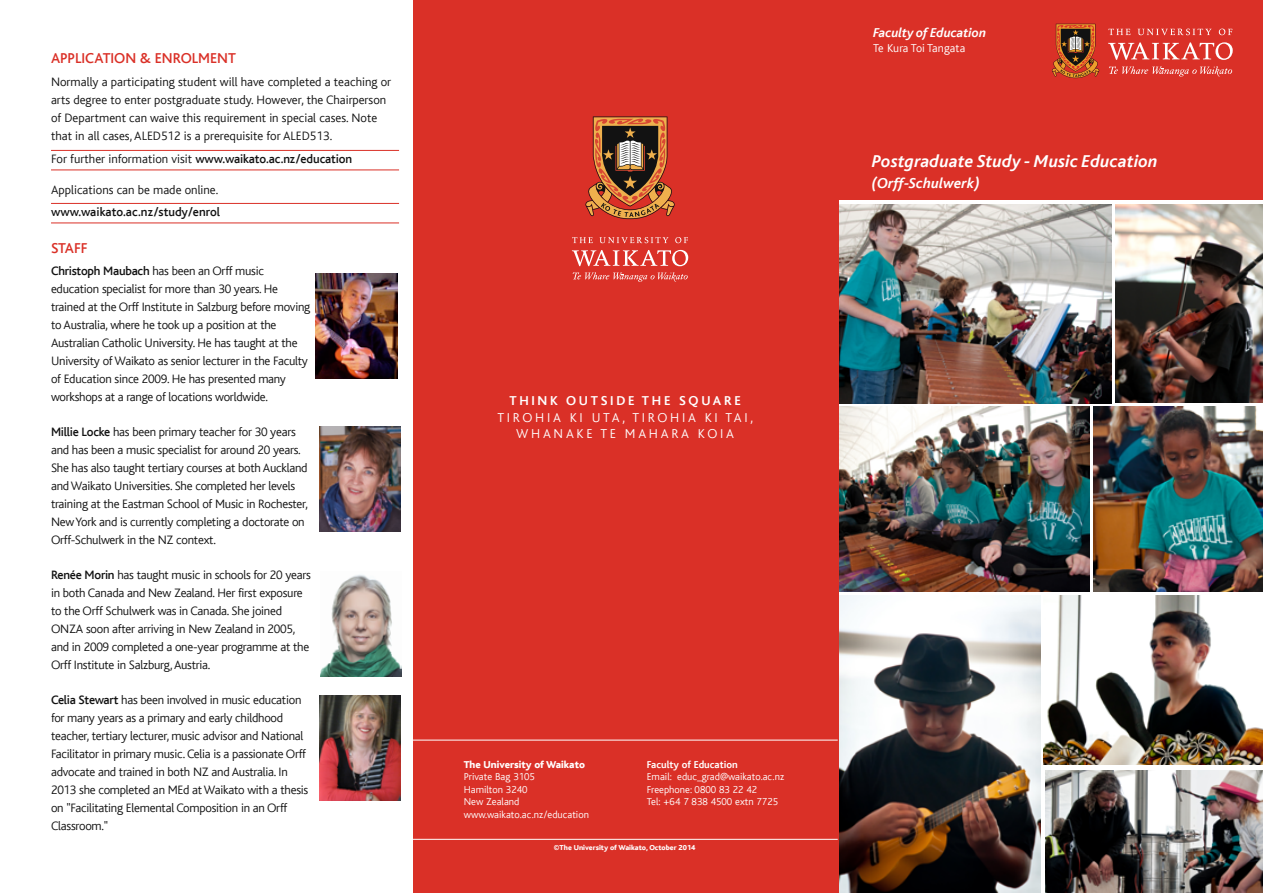
<style>
.page{position:relative;width:1263px;height:893px;background:#fff}
.page>*{position:absolute;margin:0;border:0;box-sizing:border-box;transform-origin:0 0}
.t1{font:18px "Bliss CE Bold I talic";letter-spacing:.01em;color:#fff}
.t2{font:15px "Bliss CE Medium";color:#da3027}
.t3{font:15px "Bliss CE Bold I talic";letter-spacing:.01em;color:#fff}
.t4{font:13.5px/16.5px "Bliss CE Light";letter-spacing:.2em;color:#fff;text-align:center}
.t5{font:13.5px "Bliss CE Bold";letter-spacing:.2em;color:#fff}
.t6{font:13.5px "Bliss CE Bold I talic";color:#fff}
.t7{font:12.75px/18px "Bliss CE Light";letter-spacing:-.02em;color:#121212}
.t8{font:12.75px/18px "Bliss CE Light";color:#121212}
.t9{font:12.75px "Bliss CE Medium";letter-spacing:-.01em;color:#121212}
.t10{font:12px "Bliss CE Light";color:#fff}
.t11{font:10.5px "Bliss CE Light";color:#fff}
.t12{font:800 10.5px "Bliss Baltic";color:#fff}
.t13{font:10.5px "Bliss CE Bold";color:#fff}
.t14{font:800 7.5px "Bliss Baltic";color:#fff}
.s1{font-family:"Bliss CE Light"}
.s2{font-family:"Bliss CE Medium"}
</style>
<div class="page">
<img style="left:839px;top:595px;width:202px;height:298px">
<img style="left:839px;top:204px;width:272px;height:199px">
<img style="left:839px;top:406px;width:250px;height:185px">
<img style="left:1093px;top:407px;width:170px;height:185px">
<img style="left:1115px;top:204px;width:148px;height:198px">
<div style="left:830px;top:0;width:433px;height:200px;background:#da3027"></div>
<svg style="left:1052px;top:24px;width:47px;height:54px"></svg>
<svg style="left:1108px;top:29px;width:22px;height:6px"></svg>
<svg style="left:1138px;top:29px;width:74px;height:6px"></svg>
<svg style="left:1219px;top:29px;width:13px;height:6px"></svg>
<svg style="left:1109px;top:66px;width:123px;height:11px"></svg>
<svg style="left:1108px;top:42px;width:125px;height:18px"></svg>
<div style="left:413px;top:0;width:426px;height:893px;background:#da3027"></div>
<svg style="left:585px;top:117px;width:90px;height:102px"></svg>
<svg style="left:572px;top:237px;width:21px;height:6px"></svg>
<svg style="left:599px;top:237px;width:70px;height:6px"></svg>
<svg style="left:675px;top:237px;width:13px;height:6px"></svg>
<svg style="left:573px;top:272px;width:115px;height:10px"></svg>
<svg style="left:572px;top:250px;width:116px;height:16px"></svg>
<hr style="left:412px;top:740px;width:426px;height:1px;background:#fff">
<hr style="left:412px;top:839px;width:426px;height:1px;background:#fff">
<img style="left:1044px;top:596px;width:219px;height:169px">
<hr style="left:51px;top:150px;width:348px;height:1px;background:#da3027">
<hr style="left:51px;top:170px;width:348px;height:1px;background:#da3027">
<hr style="left:51px;top:203px;width:348px;height:1px;background:#da3027">
<hr style="left:51px;top:223px;width:348px;height:1px;background:#da3027">
<img style="left:316px;top:274px;width:81px;height:104px">
<img style="left:319px;top:427px;width:82px;height:104px">
<img style="left:320px;top:574px;width:81px;height:102px">
<img style="left:319px;top:696px;width:82px;height:104px">
<img style="left:1045px;top:770px;width:218px;height:123px">
<p class="t2" style="left:51px;top:50px;width:186px">APPLICATION &amp; ENROLMENT</p>
<p class="t8" style="left:51px;top:73px;width:342px">Normally a participating student will have completed a teaching or arts degree to enter postgraduate study. However, the Chairperson of Department can waive this requirement in special cases. Note that in all cases, ALED512 is a prerequisite for ALED513.</p>
<p class="t9" style="left:51px;top:152px;width:303px"><span class="s1">For further information visit</span> www.waikato.ac.nz/education</p>
<p class="t8" style="left:51px;top:181px;width:169px">Applications can be made online.</p>
<p class="t9" style="left:51px;top:205px;width:171px">www.waikato.ac.nz/study/enrol</p>
<p class="t2" style="left:51px;top:240px;width:38px">STAFF</p>
<p class="t7" style="left:51px;top:262px;width:261px"><span class="s2">Christoph Maubach</span> has been an Orff music education specialist for more than 30 years. He trained at the Orff Institute in Salzburg before moving to Australia, where he took up a position at the Australian Catholic University. He has taught at the University of Waikato as senior lecturer in the Faculty of Education since 2009. He has presented many workshops at a range of locations worldwide.</p>
<p class="t7" style="left:51px;top:423px;width:259px"><span class="s2">Millie Locke</span> has been primary teacher for 30 years and has been a music specialist for around 20 years.<br>She has also taught tertiary courses at both Auckland and Waikato Universities. She completed her levels training at the Eastman School of Music in Rochester, New York and is currently completing a doctorate on Orff-Schulwerk in the NZ context.</p>
<p class="t7" style="left:51px;top:566px;width:261px"><span class="s2">Renée Morin</span> has taught music in schools for 20 years in both Canada and New Zealand. Her first exposure to the Orff Schulwerk was in Canada. She joined ONZA soon after arriving in New Zealand in 2005, and in 2009 completed a one-year programme at the Orff Institute in Salzburg, Austria.</p>
<p class="t7" style="left:51px;top:691px;width:259px"><span class="s2">Celia Stewart</span> has been involved in music education for many years as a primary and early childhood teacher, tertiary lecturer, music advisor and National Facilitator in primary music. Celia is a passionate Orff advocate and trained in both NZ and Australia. In 2013 she completed an MEd at Waikato with a thesis on "Facilitating Elemental Composition in an Orff Classroom."</p>
<p class="t5" style="left:509px;top:393px;width:233px">THINK OUTSIDE THE SQUARE</p>
<p class="t4" style="left:497px;top:409px;width:257px">TIROHIA KI UTA, TIROHIA KI TAI,<br>WHANAKE TE MAHARA KOIA</p>
<p class="t12" style="left:464px;top:758px;width:123px">The University of Waikato</p>
<p class="t13" style="left:647px;top:759px;width:93px">Faculty of Education</p>
<p class="t11" style="left:464px;top:771px;width:73px">Private Bag 3105</p>
<p class="t11" style="left:647px;top:771px;width:139px">Email: educ_grad@waikato.ac.nz</p>
<p class="t11" style="left:464px;top:784px;width:65px">Hamilton 3240</p>
<p class="t11" style="left:647px;top:784px;width:112px">Freephone: 0800 83 22 42</p>
<p class="t11" style="left:464px;top:796px;width:57px">New Zealand</p>
<p class="t11" style="left:647px;top:796px;width:133px">Tel: +64 7 838 4500 extn 7725</p>
<p class="t11" style="left:464px;top:809px;width:127px">www.waikato.ac.nz/education</p>
<p class="t14" style="left:554px;top:844px;width:143px">©The University of Waikato, October 2014</p>
<p class="t6" style="left:873px;top:25px;width:115px">Faculty of Education</p>
<p class="t10" style="left:873px;top:41px;width:94px">Te Kura Toi Tangata</p>
<h1 class="t1" style="left:872px;top:151px;width:288px">Postgraduate Study - Music Education</h1>
<p class="t3" style="left:872px;top:175px;width:109px">(Orff-Schulwerk)</p>
</div>
